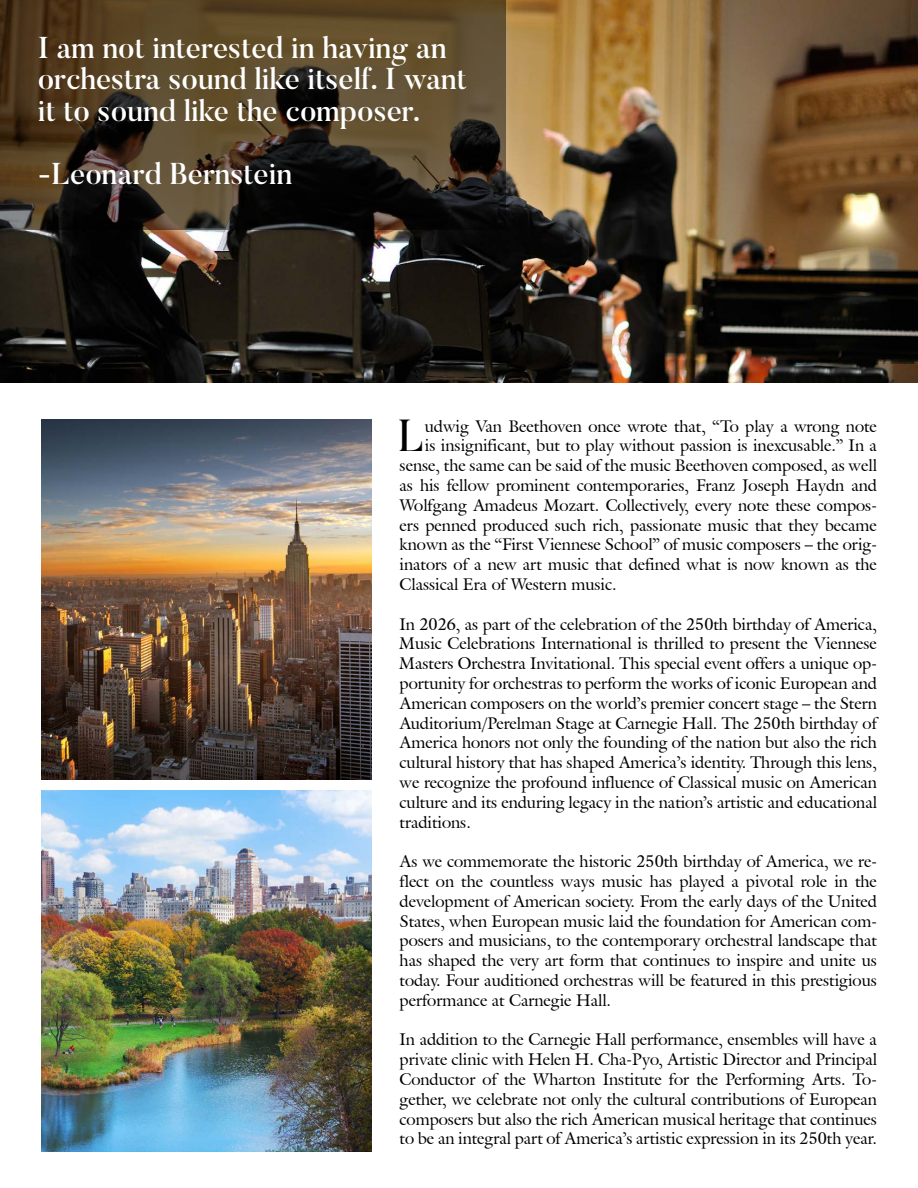
<style>
.page{position:relative;width:918px;height:1188px;background:#fff}
.page>*{position:absolute;margin:0;border:0;box-sizing:border-box;transform-origin:0 0}
.t1{font:44.7px "Butler";color:#000}
.t2{font:500 30px/31.5px "Butler";color:#fff}
.t3{font:16.5px/19.8px "Galliard IT Cby BT";color:#000;text-align:justify}
</style>
<div class="page">
<img style="left:41px;top:419px;width:331px;height:361px">
<img style="left:41px;top:790px;width:331px;height:361px">
<img style="left:0;top:0;width:918px;height:382px">
<svg style="left:0;top:0;width:505px;height:230px;background:#453722"></svg>
<p class="t2" style="left:38px;top:31px;width:431px">I am not interested in having an orchestra sound like itself. I want it to sound like the composer.</p>
<p class="t2" style="left:38px;top:157px;width:256px">-Leonard Bernstein</p>
<p class="t1" style="left:398px;top:408px;width:29px">L</p>
<p class="t3" style="left:425px;top:416px;width:454px">udwig Van Beethoven once wrote that, “To play a wrong note</p>
<p class="t3" style="left:425px;top:436px;width:454px">is insignificant, but to play without passion is inexcusable.” In a</p>
<p class="t3" style="left:400px;top:455px;width:479px">sense, the same can be said of the music Beethoven composed, as well</p>
<p class="t3" style="left:400px;top:475px;width:479px">as his fellow prominent contemporaries, Franz Joseph Haydn and</p>
<p class="t3" style="left:400px;top:495px;width:479px">Wolfgang Amadeus Mozart. Collectively, every note these compos-</p>
<p class="t3" style="left:400px;top:515px;width:479px">ers penned produced such rich, passionate music that they became</p>
<p class="t3" style="left:400px;top:535px;width:479px">known as the “First Viennese School” of music composers – the orig-</p>
<p class="t3" style="left:400px;top:554px;width:479px">inators of a new art music that defined what is now known as the</p>
<p class="t3" style="left:400px;top:574px;width:219px">Classical Era of Western music.</p>
<p class="t3" style="left:400px;top:614px;width:479px">In 2026, as part of the celebration of the 250th birthday of America, Music Celebrations International is thrilled to present the Viennese Masters Orchestra Invitational. This special event offers a unique op&shy;portunity for orchestras to perform the works of iconic European and American composers on the world’s premier concert stage – the Stern Auditorium/Perelman Stage at Carnegie Hall. The 250th birthday of America honors not only the founding of the nation but also the rich cultural history that has shaped America’s identity. Through this lens, we recognize the profound influence of Classical music on American culture and its enduring legacy in the nation’s artistic and educational traditions.</p>
<p class="t3" style="left:400px;top:851px;width:479px">As we commemorate the historic 250th birthday of America, we re&shy;flect on the countless ways music has played a pivotal role in the development of American society. From the early days of the United States, when European music laid the foundation for American com&shy;posers and musicians, to the contemporary orchestral landscape that has shaped the very art form that continues to inspire and unite us today. Four auditioned orchestras will be featured in this prestigious performance at Carnegie Hall.</p>
<p class="t3" style="left:400px;top:1030px;width:479px">In addition to the Carnegie Hall performance, ensembles will have a private clinic with Helen H. Cha-Pyo, Artistic Director and Principal Conductor of the Wharton Institute for the Performing Arts. To&shy;gether, we celebrate not only the cultural contributions of European composers but also the rich American musical heritage that continues to be an integral part of America’s artistic expression in its 250th year.</p>
</div>
